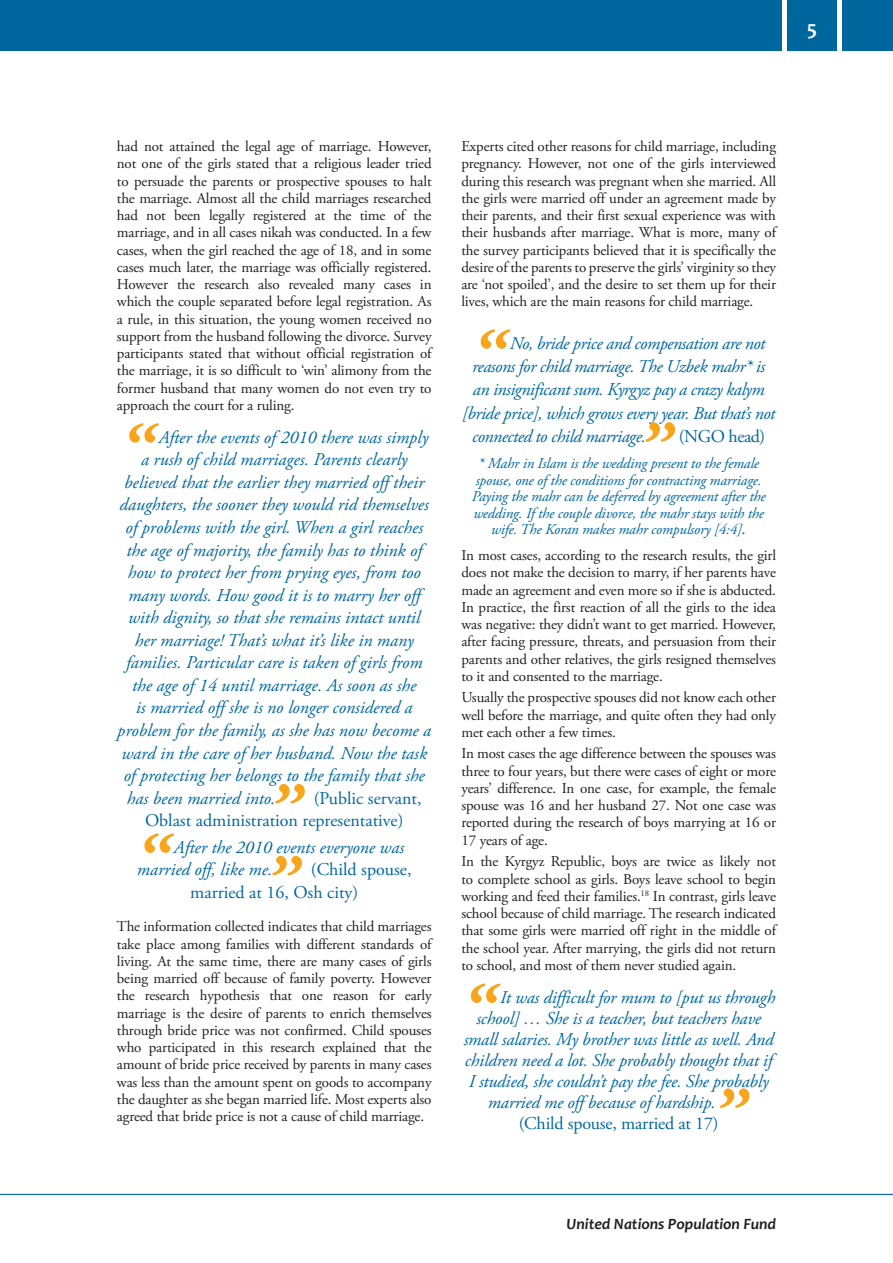
<style>
.page{position:relative;width:893px;height:1263px;background:#fff}
.page>*{position:absolute;margin:0;border:0;box-sizing:border-box;transform-origin:0 0}
.t1{font:700 21px "Candara";color:#fff}
.t2{font:italic 18px/22.5px "Adobe Garamond Pro";color:#00679e}
.t3{font:italic 18px "Adobe Garamond Pro";letter-spacing:-.025em;color:#00679e}
.t4{font:18px/22.5px "Adobe Garamond Pro";color:#00679e}
.t5{font:italic 700 15.75px "Candara";color:#231f20}
.t6{font:15px/17.2px "Adobe Garamond Pro";letter-spacing:-.01em;color:#231f20;text-align:justify}
.t7{font:italic 15px/16.5px "Adobe Garamond Pro";letter-spacing:-.01em;color:#00679e;text-align:center}
.s1{font-size:18px}
</style>
<div class="page">
<div style="left:0;top:0;width:893px;height:51px;background:#00679e"></div>
<div style="left:782px;top:0;width:5px;height:60px;background:#fff"></div>
<hr style="left:838px;top:0;width:4px;height:60px;background:#fff">
<hr style="left:0;top:1194px;width:893px;height:1px;background:#00679e">
<svg style="left:481px;top:329px;width:29px;height:20px"></svg>
<svg style="left:645px;top:422px;width:30px;height:20px"></svg>
<svg style="left:129px;top:423px;width:30px;height:20px"></svg>
<svg style="left:275px;top:784px;width:30px;height:19px"></svg>
<svg style="left:144px;top:833px;width:30px;height:20px"></svg>
<svg style="left:272px;top:856px;width:30px;height:19px"></svg>
<svg style="left:471px;top:983px;width:30px;height:20px"></svg>
<svg style="left:720px;top:1088px;width:29px;height:20px"></svg>
<h1 class="t1" style="left:807px;top:15px;width:11px">5</h1>
<p class="t6" style="left:117px;top:138px;width:316px">had not attained the legal age of marriage. However, not one of the girls stated that a religious leader tried to persuade the parents or prospective spouses to halt the marriage. Almost all the child marriages researched had not been legally registered at the time of the marriage, and in all cases nikah was conducted. In a few cases, when the girl reached the age of 18, and in some cases much later, the marriage was officially registered.<br>However the research also revealed many cases in which the couple separated before legal registration. As a rule, in this situation, the young women received no support from the husband following the divorce. Survey participants stated that without official registration of the marriage, it is so difficult to ‘win’ alimony from the former husband that many women do not even try to approach the court for a ruling.</p>
<p class="t2" style="left:159px;top:426px;width:271px">After the events of 2010 there was simply</p>
<p class="t2" style="left:141px;top:449px;width:268px">a rush of child marriages. Parents clearly</p>
<p class="t2" style="left:124px;top:471px;width:302px">believed that the earlier they married off their</p>
<p class="t2" style="left:120px;top:494px;width:311px">daughters, the sooner they would rid themselves</p>
<p class="t2" style="left:125px;top:516px;width:299px">of problems with the girl. When a girl reaches</p>
<p class="t2" style="left:126px;top:539px;width:297px">the age of majority, the family has to think of</p>
<p class="t2" style="left:128px;top:562px;width:294px">how to protect her from prying eyes, from too</p>
<p class="t2" style="left:128px;top:584px;width:294px">many words. How good it is to marry her off</p>
<p class="t2" style="left:128px;top:607px;width:294px">with dignity, so that she remains intact until</p>
<p class="t2" style="left:135px;top:629px;width:280px">her marriage! That’s what it’s like in many</p>
<p class="t2" style="left:126px;top:652px;width:298px">families. Particular care is taken of girls from</p>
<p class="t2" style="left:132px;top:674px;width:286px">the age of 14 until marriage. As soon as she</p>
<p class="t2" style="left:136px;top:697px;width:278px">is married off she is no longer considered a</p>
<p class="t2" style="left:117px;top:719px;width:315px">problem for the family, as she has now become a</p>
<p class="t2" style="left:121px;top:742px;width:307px">ward in the care of her husband. Now the task</p>
<p class="t2" style="left:124px;top:765px;width:303px">of protecting her belongs to the family that she</p>
<p class="t2" style="left:127px;top:787px;width:150px">has been married into.</p>
<p class="t4" style="left:145px;top:787px;width:278px;text-indent:169px">(Public servant,<br>Oblast administration representative)</p>
<p class="t2" style="left:137px;top:836px;width:269px;text-indent:37px">After the 2010 events everyone was married off, like me.</p>
<p class="t4" style="left:190px;top:859px;width:223px;text-indent:121px">(Child spouse, married at 16, Osh city)</p>
<p class="t6" style="left:117px;top:918px;width:316px">The information collected indicates that child marriages take place among families with different standards of living. At the same time, there are many cases of girls being married off because of family poverty. However the research hypothesis that one reason for early marriage is the desire of parents to enrich themselves through bride price was not confirmed. Child spouses who participated in this research explained that the amount of bride price received by parents in many cases was less than the amount spent on goods to accompany the daughter as she began married life. Most experts also agreed that bride price is not a cause of child marriage.</p>
<p class="t6" style="left:461px;top:138px;width:316px">Experts cited other reasons for child marriage, including pregnancy. However, not one of the girls interviewed during this research was pregnant when she married. All the girls were married off under an agreement made by their parents, and their first sexual experience was with their husbands after marriage. What is more, many of the survey participants believed that it is specifically the desire of the parents to preserve the girls’ virginity so they are ‘not spoiled’, and the desire to set them up for their lives, which are the main reasons for child marriage.</p>
<p class="t3" style="left:510px;top:332px;width:257px">No, bride price and compensation are not</p>
<p class="t3" style="left:472px;top:356px;width:294px">reasons for child marriage. The Uzbek mahr* is</p>
<p class="t3" style="left:473px;top:379px;width:293px">an insignificant sum. Kyrgyz pay a crazy kalym</p>
<p class="t3" style="left:462px;top:402px;width:315px">[bride price], which grows every year. But that’s not</p>
<p class="t3" style="left:472px;top:425px;width:175px">connected to child marriage.</p>
<p class="t4" style="left:679px;top:425px;width:88px">(NGO head)</p>
<p class="t7" style="left:472px;top:456px;width:295px">* Mahr in Islam is the wedding present to the female spouse, one of the conditions for contracting marriage.<br>Paying the mahr can be deferred by agreement after the wedding. If the couple divorce, the mahr stays with the wife. The Koran makes mahr compulsory [4:4]<span class="s1">.</span></p>
<p class="t6" style="left:461px;top:547px;width:316px">In most cases, according to the research results, the girl does not make the decision to marry, if her parents have made an agreement and even more so if she is abducted.<br>In practice, the first reaction of all the girls to the idea was negative: they didn’t want to get married. However, after facing pressure, threats, and persuasion from their parents and other relatives, the girls resigned themselves to it and consented to the marriage.</p>
<p class="t6" style="left:461px;top:690px;width:316px">Usually the prospective spouses did not know each other well before the marriage, and quite often they had only met each other a few times.</p>
<p class="t6" style="left:461px;top:746px;width:316px">In most cases the age difference between the spouses was three to four years, but there were cases of eight or more years’ difference. In one case, for example, the female spouse was 16 and her husband 27. Not one case was reported during the research of boys marrying at 16 or 17 years of age.</p>
<p class="t6" style="left:461px;top:853px;width:316px">In the Kyrgyz Republic, boys are twice as likely not to complete school as girls. Boys leave school to begin working and feed their families.<sup>18</sup> In contrast, girls leave school because of child marriage. The research indicated that some girls were married off right in the middle of the school year. After marrying, the girls did not return to school, and most of them never studied again.</p>
<p class="t2" style="left:500px;top:986px;width:276px">It was difficult for mum to [put us through</p>
<p class="t2" style="left:476px;top:1007px;width:286px">school] … She is a teacher, but teachers have</p>
<p class="t2" style="left:464px;top:1028px;width:311px">small salaries. My brother was little as well. And</p>
<p class="t2" style="left:465px;top:1049px;width:309px">children need a lot. She probably thought that if</p>
<p class="t2" style="left:469px;top:1070px;width:301px">I studied, she couldn’t pay the fee. She probably</p>
<p class="t2" style="left:488px;top:1091px;width:229px">married me off because of hardship.</p>
<p class="t4" style="left:519px;top:1113px;width:201px">(Child spouse, married at 17)</p>
<p class="t5" style="left:566px;top:1214px;width:211px">United Nations Population Fund</p>
</div>
